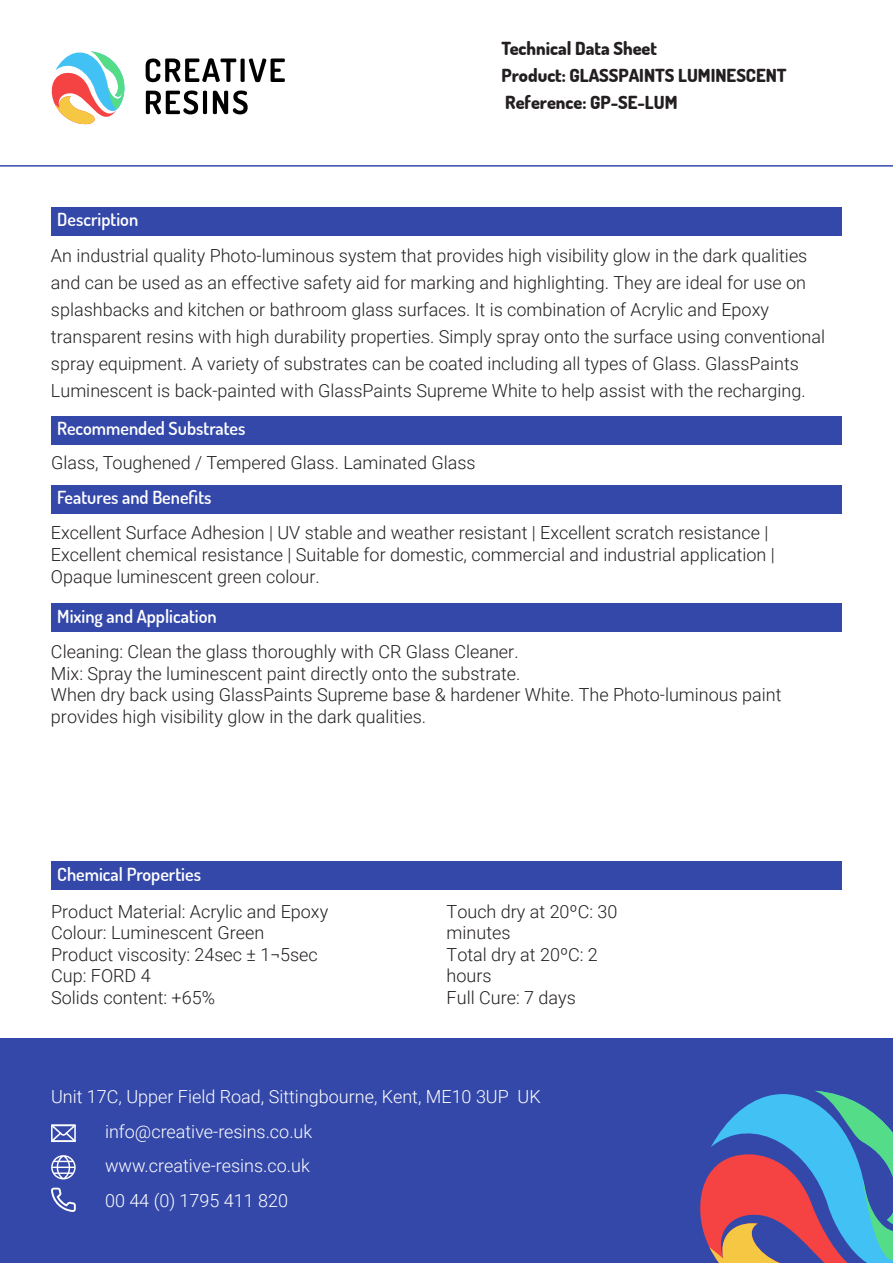
<style>
.page{position:relative;width:893px;height:1263px;background:#fff}
.page>*{position:absolute;margin:0;border:0;box-sizing:border-box;transform-origin:0 0}
.t1{font:300 18px/21.6px "Roboto";color:#231f20}
.t2{font:300 18px "Roboto";color:#fff}
.t3{font:200 18px "Dosis";color:#fff}
.t4{font:800 18px/27px "Dosis";color:#231f20}
</style>
<div class="page">
<svg style="left:165px;top:58px;width:120px;height:24px"></svg>
<svg style="left:51px;top:51px;width:74px;height:74px"></svg>
<div style="left:0;top:1038px;width:893px;height:225px;background:#3448a9"></div>
<svg style="left:700px;top:1091px;width:193px;height:172px"></svg>
<hr style="left:0;top:165px;width:893px;height:2px;background:#3448a9">
<div style="left:51px;top:207px;width:791px;height:29px;background:#3448a9"></div>
<div style="left:51px;top:416px;width:791px;height:29px;background:#3448a9"></div>
<div style="left:51px;top:603px;width:791px;height:29px;background:#3448a9"></div>
<div style="left:51px;top:485px;width:791px;height:29px;background:#3448a9"></div>
<svg style="left:51px;top:1187px;width:25px;height:25px"></svg>
<svg style="left:51px;top:1155px;width:25px;height:24px"></svg>
<svg style="left:51px;top:1124px;width:25px;height:18px"></svg>
<div style="left:51px;top:861px;width:791px;height:29px;background:#3448a9"></div>
<p class="t4" style="left:502px;top:34px;width:287px">Technical Data Sheet<br>Product: GLASSPAINTS LUMINESCENT<br>Reference: GP-SE-LUM</p>
<p class="t3" style="left:57px;top:207px;width:82px">Description</p>
<p class="t1" style="left:51px;top:241px;width:776px;line-height:27px">An industrial quality Photo-luminous system that provides high visibility glow in the dark qualities and can be used as an effective safety aid for marking and highlighting. They are ideal for use on splashbacks and kitchen or bathroom glass surfaces. It is combination of Acrylic and Epoxy transparent resins with high durability properties. Simply spray onto the surface using conventional spray equipment. A variety of substrates can be coated including all types of Glass. GlassPaints Luminescent is back-painted with GlassPaints Supreme White to help assist with the recharging.</p>
<p class="t3" style="left:57px;top:416px;width:190px">Recommended Substrates</p>
<p class="t1" style="left:51px;top:451px;width:426px">Glass, Toughened / Tempered Glass. Laminated Glass</p>
<p class="t3" style="left:57px;top:485px;width:156px">Features and Benefits</p>
<p class="t1" style="left:51px;top:521px;width:725px">Excellent Surface Adhesion | UV stable and weather resistant | Excellent scratch resistance |<br>Excellent chemical resistance | Suitable for domestic, commercial and industrial application |<br>Opaque luminescent green colour.</p>
<p class="t3" style="left:57px;top:604px;width:161px">Mixing and Application</p>
<p class="t1" style="left:51px;top:640px;width:732px">Cleaning: Clean the glass thoroughly with CR Glass Cleaner.<br>Mix: Spray the luminescent paint directly onto the substrate.<br>When dry back using GlassPaints Supreme base &amp; hardener White. The Photo-luminous paint provides high visibility glow in the dark qualities.</p>
<p class="t3" style="left:57px;top:862px;width:145px">Chemical Properties</p>
<p class="t1" style="left:51px;top:900px;width:279px">Product Material: Acrylic and Epoxy<br>Colour: Luminescent Green<br>Product viscosity: 24sec ± 1¬5sec<br>Cup: FORD 4<br>Solids content: +65%</p>
<p class="t1" style="left:447px;top:900px;width:172px">Touch dry at 20ºC: 30 minutes<br>Total dry at 20ºC: 2 hours<br>Full Cure: 7 days</p>
<p class="t2" style="left:51px;top:1084px;width:491px">Unit 17C, Upper Field Road, Sittingbourne, Kent, ME10 3UP UK</p>
<p class="t2" style="left:105px;top:1119px;width:209px">info@creative-resins.co.uk</p>
<p class="t2" style="left:105px;top:1153px;width:206px">www.creative-resins.co.uk</p>
<p class="t2" style="left:105px;top:1188px;width:185px">00 44 (0) 1795 411 820</p>
</div>
